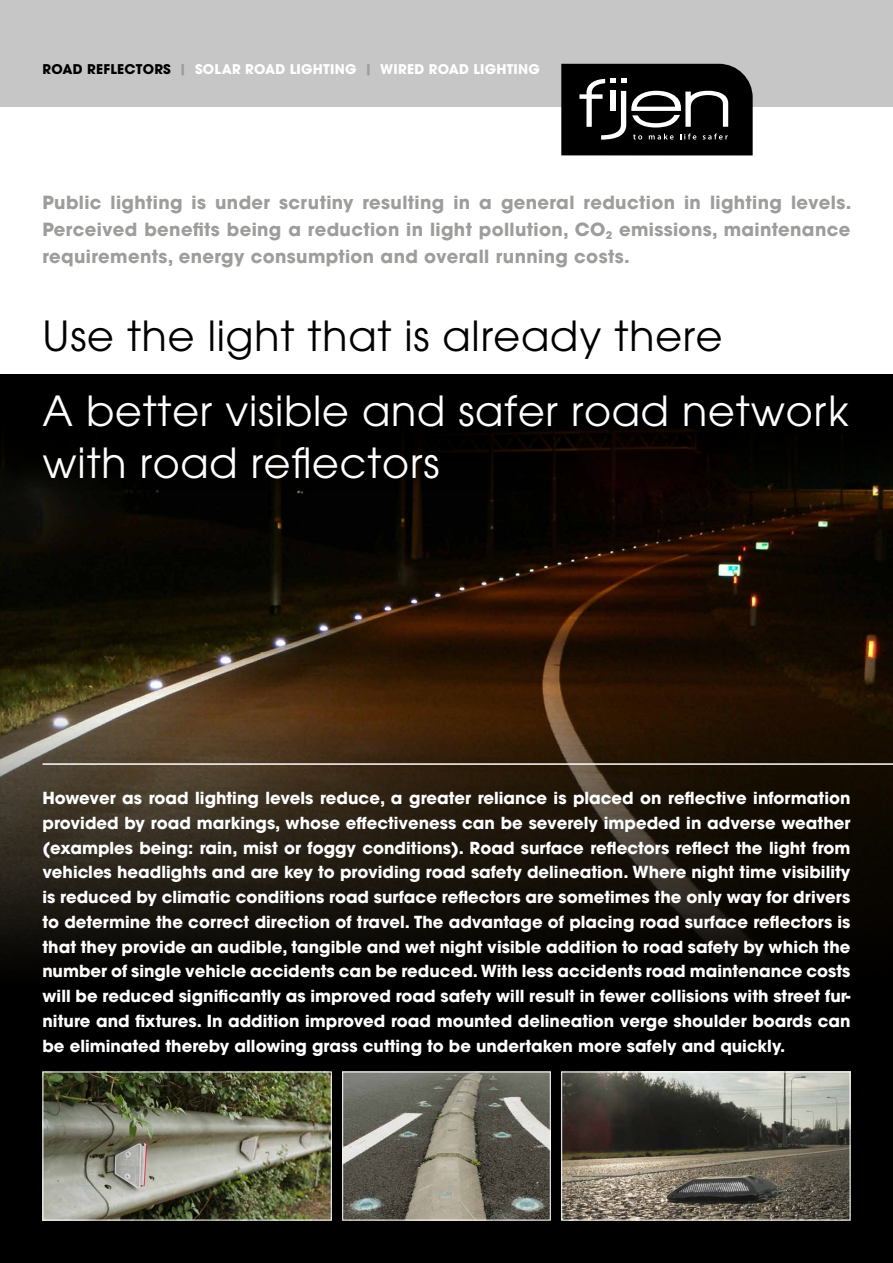
<style>
.page{position:relative;width:893px;height:1263px;background:#fff}
.page>*{position:absolute;margin:0;border:0;box-sizing:border-box;transform-origin:0 0}
.t1{font:41.25px/52.5px "ITC Avant Garde Std";letter-spacing:.02em;color:#fff}
.t2{font:41.25px "ITC Avant Garde Std";letter-spacing:.02em;color:#000}
.t3{font:700 18px/27px "ITC Avant Garde Std";letter-spacing:.02em;color:#9d9d9c;text-align:justify}
.t4{font:700 16.5px/24.8px "ITC Avant Garde Std";color:#fff;text-align:justify}
.t5{font:700 13.35px "ITC Avant Garde Std";letter-spacing:.02em;color:#fff}
.s1{color:#000}
.s2{color:#9d9d9c}
</style>
<div class="page">
<img style="left:0;top:502px;width:893px;height:161px">
<svg style="left:0;top:663px;width:893px;height:600px;background:#1b140c"></svg>
<div style="left:0;top:374px;width:893px;height:128px;background:#000"></div>
<div style="left:0;top:0;width:893px;height:106px;background:#c6c6c6"></div>
<img style="left:563px;top:1073px;width:285px;height:145px">
<div style="left:561px;top:1071px;width:289px;height:149px;border:1px solid #fff"></div>
<img style="left:344px;top:1073px;width:205px;height:145px">
<div style="left:342px;top:1071px;width:209px;height:149px;border:1px solid #fff"></div>
<img style="left:45px;top:1073px;width:285px;height:145px">
<hr style="left:43px;top:763px;width:850px;height:2px;background:#fff">
<svg style="left:561px;top:64px;width:192px;height:91px;background:#242424"></svg>
<p class="t5" style="left:43px;top:60px;width:499px"><span class="s1">ROAD REFLECTORS</span> <span class="s2">|</span> SOLAR ROAD LIGHTING <span class="s2">|</span> WIRED ROAD LIGHTING</p>
<p class="t3" style="left:43px;top:189px;width:810px">Public lighting is under scrutiny resulting in a general reduction in lighting levels.<br>Perceived benefits being a reduction in light pollution, CO<sub>2</sub> emissions, maintenance requirements, energy consumption and overall running costs.</p>
<h1 class="t2" style="left:43px;top:310px;width:682px">Use the light that is already there</h1>
<h1 class="t1" style="left:43px;top:384px;width:808px">A better visible and safer road network with road reflectors</h1>
<p class="t4" style="left:43px;top:785px;width:809px">However as road lighting levels reduce, a greater reliance is placed on reflective information provided by road markings, whose effectiveness can be severely impeded in adverse weather (examples being: rain, mist or foggy conditions). Road surface reflectors reflect the light from vehicles headlights and are key to providing road safety delineation. Where night time visibility is reduced by climatic conditions road surface reflectors are sometimes the only way for drivers to determine the correct direction of travel. The advantage of placing road surface reflectors is that they provide an audible, tangible and wet night visible addition to road safety by which the number of single vehicle accidents can be reduced. With less accidents road maintenance costs will be reduced significantly as improved road safety will result in fewer collisions with street fur&shy;niture and fixtures. In addition improved road mounted delineation verge shoulder boards can be eliminated thereby allowing grass cutting to be undertaken more safely and quickly.</p>
</div>
